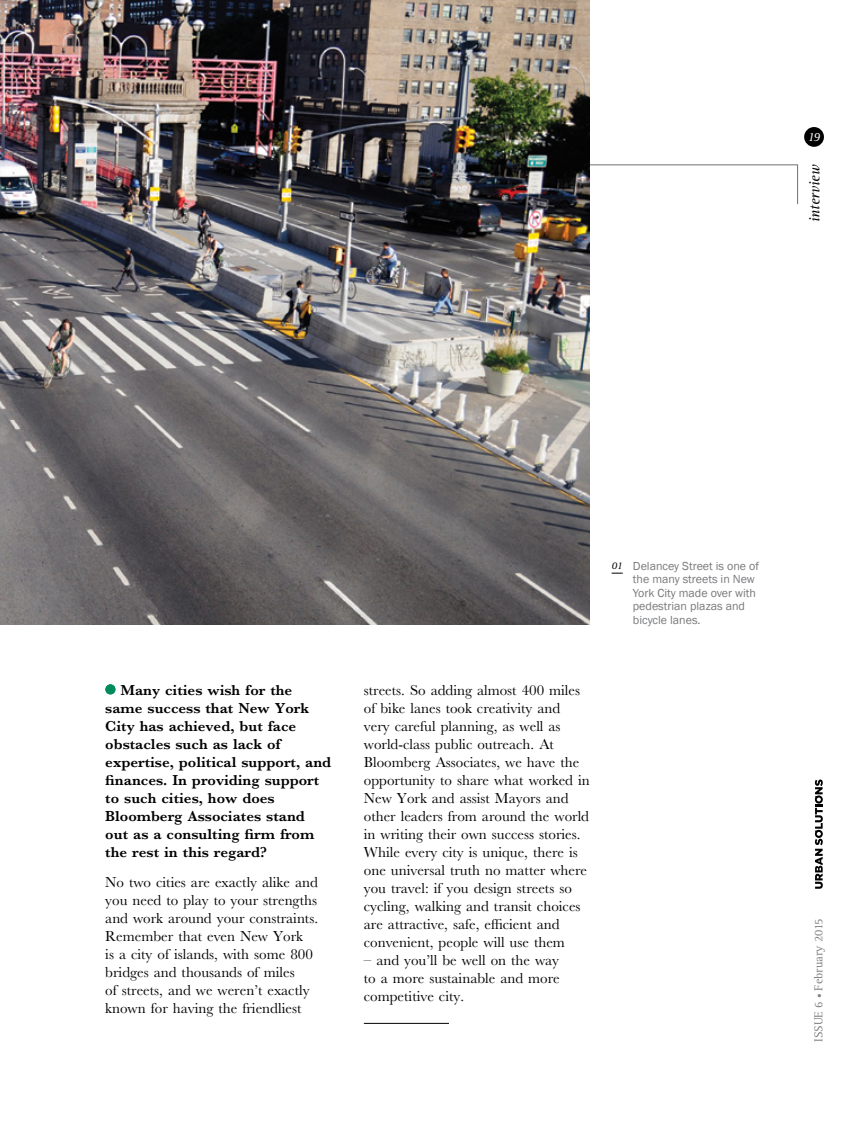
<style>
.page{position:relative;width:851px;height:1127px;background:#fff}
.page>*{position:absolute;margin:0;border:0;box-sizing:border-box;transform-origin:0 0}
.t1{font:15px/18px "M Baskerville";color:#000}
.t2{font:600 15px/18px "M Baskerville";color:#000}
.t3{font:italic 15px "Rotis Serif";color:#000}
.t4{font:italic 12.75px "Rotis Serif";color:#fff}
.t5{font:12px/13.5px "Franklin Gothic";color:#77787b}
.t6{font:12px "Rotis Serif";color:#808285}
.s1{font-family:"Rotis Serif";font-style:italic;font-size:10.5px;color:#000}
.s2{font-size:9px}
</style>
<div class="page">
<hr style="left:0;top:165px;width:797px;height:1px;background:#6d6e71">
<hr style="left:797px;top:165px;width:1px;height:39px;background:#6d6e71">
<div style="left:804px;top:127px;width:19px;height:20px;background:#000;border-radius:50%"></div>
<svg style="left:814px;top:779px;width:8px;height:110px"></svg>
<div style="left:105px;top:684px;width:10px;height:10px;background:#008a5e;border-radius:50%"></div>
<hr style="left:364px;top:1023px;width:85px;height:1px;background:#000">
<img style="left:0;top:0;width:590px;height:625px">
<p class="t4" style="left:807px;top:130px;width:14px">19</p>
<p class="t3" style="left:805px;top:222px;width:59px;rotate:-90deg">interview</p>
<p class="t2" style="left:105px;top:680px;width:227px;text-indent:15px">Many cities wish for the same success that New York<br>City has achieved, but face obstacles such as lack of expertise, political support, and finances. In providing support to such cities, how does<br>Bloomberg Associates stand out as a consulting firm from the rest in this regard?</p>
<p class="t1" style="left:105px;top:872px;width:214px">No two cities are exactly alike and you need to play to your strengths and work around your constraints.<br>Remember that even New York<br>is a city of islands, with some 800 bridges and thousands of miles<br>of streets, and we weren’t exactly known for having the friendliest</p>
<p class="t5" style="left:632px;top:559px;width:128px;text-indent:-21px"><span class="s1">01</span> Delancey Street is one of the many streets in New<br>York City made over with pedestrian plazas and bicycle lanes.</p>
<p class="t1" style="left:364px;top:680px;width:227px">streets. So adding almost 400 miles of bike lanes took creativity and<br>very careful planning, as well as world-class public outreach. At Bloomberg Associates, we have the opportunity to share what worked in New York and assist Mayors and other leaders from around the world in writing their own success stories.<br>While every city is unique, there is one universal truth no matter where you travel: if you design streets so cycling, walking and transit choices are attractive, safe, efficient and convenient, people will use them</p>
<p class="t1" style="left:364px;top:950px;width:197px;text-align:justify">– and you’ll be well on the way to a more sustainable and more competitive city.</p>
<p class="t6" style="left:811px;top:1042px;width:124px;rotate:-90deg">Issue 6 <span class="s2">•</span> February 2015</p>
</div>
